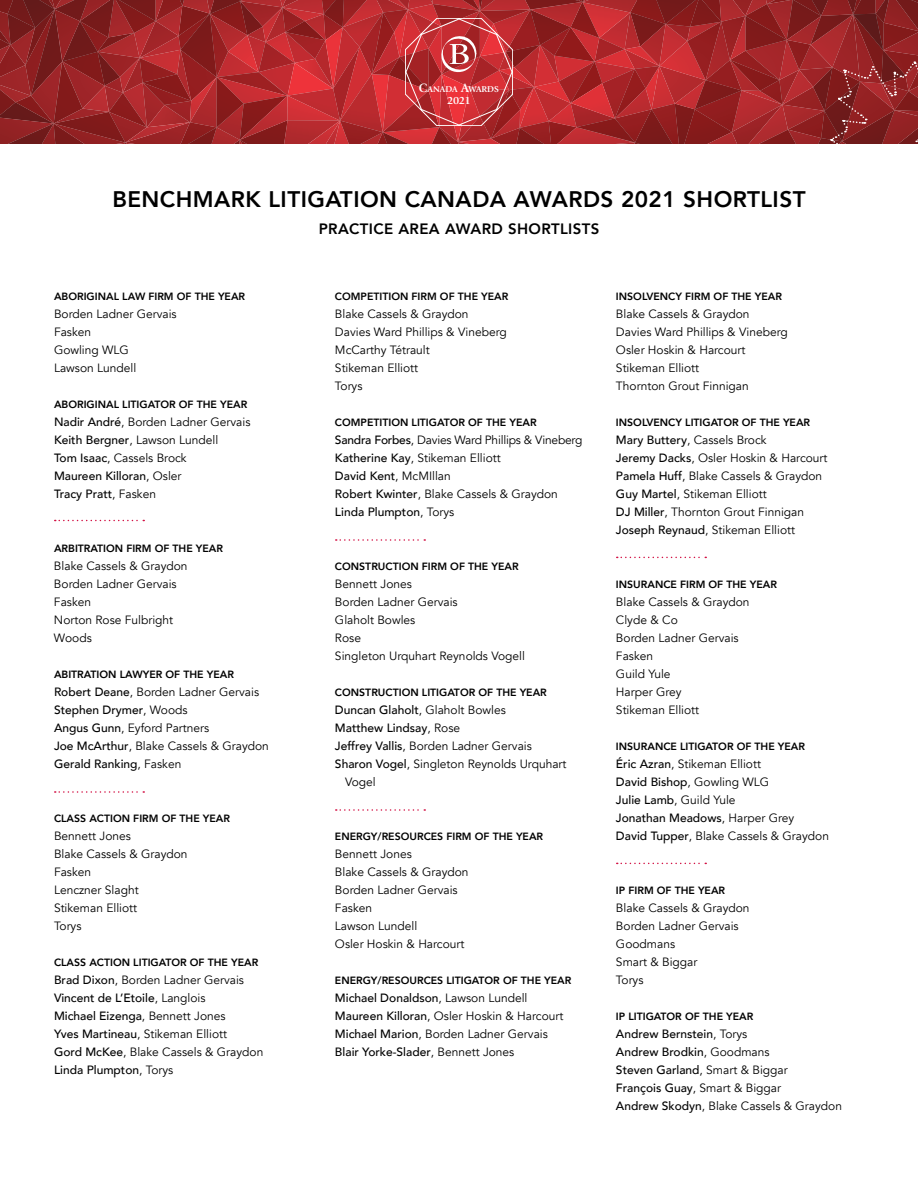
<style>
.page{position:relative;width:918px;height:1188px;background:#fff}
.page>*{position:absolute;margin:0;border:0;box-sizing:border-box;transform-origin:0 0}
.t1{font:800 22.5px "Avenir";letter-spacing:.02em;color:#000}
.t2{font:800 15px "Avenir";letter-spacing:.025em;color:#000}
.t3{font:12px/18px "Avenir";color:#000}
.t4{font:500 12px/18px "Avenir";color:#000}
.t5{font:700 10.95px "Giovanni";color:#fff}
.t6{font:800 10.5px "Avenir";color:#000}
.t7{font:700 8.85px "Giovanni";color:#fff}
.s1{font-size:12.6px}
.s2{font-weight:500}
.s3{font-weight:400}
</style>
<div class="page">
<svg style="left:0;top:0;width:918px;height:144px;background:#a3282b"></svg>
<svg style="left:617px;top:557px;width:89px;height:1px"></svg>
<svg style="left:336px;top:809px;width:89px;height:2px"></svg>
<svg style="left:336px;top:539px;width:89px;height:2px"></svg>
<svg style="left:55px;top:520px;width:89px;height:1px"></svg>
<svg style="left:55px;top:791px;width:89px;height:2px"></svg>
<svg style="left:617px;top:863px;width:89px;height:1px"></svg>
<p class="t7" style="left:419px;top:84px;width:82px"><span class="s1">C</span>ANADA <span class="s1">A</span>WARDS</p>
<p class="t5" style="left:447px;top:94px;width:25px">2021</p>
<h1 class="t1" style="left:112px;top:182px;width:695px">BENCHMARK LITIGATION CANADA AWARDS 2021 SHORTLIST</h1>
<p class="t2" style="left:319px;top:217px;width:282px">PRACTICE AREA AWARD SHORTLISTS</p>
<p class="t6" style="left:54px;top:288px;width:193px">ABORIGINAL LAW FIRM OF THE YEAR</p>
<p class="t3" style="left:54px;top:305px;width:124px">Borden Ladner Gervais<br>Fasken<br>Gowling WLG<br>Lawson Lundell</p>
<p class="t6" style="left:54px;top:396px;width:195px">ABORIGINAL LITIGATOR OF THE YEAR</p>
<p class="t3" style="left:54px;top:413px;width:198px"><span class="s2">Nadir André</span>, Borden Ladner Gervais<br><span class="s2">Keith Bergner</span>, Lawson Lundell<br><span class="s2">Tom Isaac</span>, Cassels Brock<br><span class="s2">Maureen Killoran</span>, Osler<br><span class="s2">Tracy Pratt</span>, Fasken</p>
<p class="t6" style="left:54px;top:540px;width:171px">ARBITRATION FIRM OF THE YEAR</p>
<p class="t3" style="left:54px;top:557px;width:135px">Blake Cassels &amp; Graydon<br>Borden Ladner Gervais<br>Fasken<br>Norton Rose Fulbright<br>Woods</p>
<p class="t6" style="left:54px;top:666px;width:181px">ABITRATION LAWYER OF THE YEAR</p>
<p class="t3" style="left:54px;top:683px;width:216px"><span class="s2">Robert Deane</span>, Borden Ladner Gervais<br><span class="s2">Stephen Drymer</span>, Woods<br><span class="s2">Angus Gunn</span>, Eyford Partners<br><span class="s2">Joe McArthur</span>, Blake Cassels &amp; Graydon<br><span class="s2">Gerald Ranking</span>, Fasken</p>
<p class="t6" style="left:54px;top:810px;width:178px">CLASS ACTION FIRM OF THE YEAR</p>
<p class="t3" style="left:54px;top:827px;width:135px">Bennett Jones<br>Blake Cassels &amp; Graydon<br>Fasken<br>Lenczner Slaght<br>Stikeman Elliott<br>Torys</p>
<p class="t6" style="left:54px;top:954px;width:206px">CLASS ACTION LITIGATOR OF THE YEAR</p>
<p class="t3" style="left:54px;top:971px;width:211px"><span class="s2">Brad Dixon</span>, Borden Ladner Gervais<br><span class="s2">Vincent de L’Etoile</span>, Langlois<br><span class="s2">Michael Eizenga</span>, Bennett Jones<br><span class="s2">Yves Martineau</span>, Stikeman Elliott<br><span class="s2">Gord McKee</span>, Blake Cassels &amp; Graydon<br><span class="s2">Linda Plumpton</span>, Torys</p>
<p class="t6" style="left:335px;top:288px;width:175px">COMPETITION FIRM OF THE YEAR</p>
<p class="t3" style="left:335px;top:305px;width:173px">Blake Cassels &amp; Graydon<br>Davies Ward Phillips &amp; Vineberg<br>McCarthy Tétrault<br>Stikeman Elliott<br>Torys</p>
<p class="t6" style="left:335px;top:414px;width:203px">COMPETITION LITIGATOR OF THE YEAR</p>
<p class="t3" style="left:335px;top:431px;width:249px"><span class="s2">Sandra Forbes</span>, Davies Ward Phillips &amp; Vineberg<br><span class="s2">Katherine Kay</span>, Stikeman Elliott<br><span class="s2">David Kent</span>, McMIllan<br><span class="s2">Robert Kwinter</span>, Blake Cassels &amp; Graydon<br><span class="s2">Linda Plumpton</span>, Torys</p>
<p class="t6" style="left:335px;top:558px;width:185px">CONSTRUCTION FIRM OF THE YEAR</p>
<p class="t3" style="left:335px;top:575px;width:191px">Bennett Jones<br>Borden Ladner Gervais<br>Glaholt Bowles<br>Rose<br>Singleton Urquhart Reynolds Vogell</p>
<p class="t6" style="left:335px;top:684px;width:213px">CONSTRUCTION LITIGATOR OF THE YEAR</p>
<p class="t3" style="left:335px;top:701px;width:172px"><span class="s2">Duncan Glaholt</span>, Glaholt Bowles</p>
<p class="t4" style="left:335px;top:718px;width:127px">Matthew Lindsay<span class="s3">, Rose</span></p>
<p class="t3" style="left:335px;top:737px;width:198px"><span class="s2">Jeffrey Vallis</span>, Borden Ladner Gervais</p>
<p class="t3" style="left:335px;top:755px;width:233px"><span class="s2">Sharon Vogel</span>, Singleton Reynolds Urquhart</p>
<p class="t3" style="left:345px;top:773px;width:32px">Vogel</p>
<p class="t6" style="left:335px;top:828px;width:210px">ENERGY/RESOURCES FIRM OF THE YEAR</p>
<p class="t3" style="left:335px;top:845px;width:135px">Bennett Jones<br>Blake Cassels &amp; Graydon<br>Borden Ladner Gervais<br>Fasken<br>Lawson Lundell<br>Osler Hoskin &amp; Harcourt</p>
<p class="t6" style="left:335px;top:972px;width:238px">ENERGY/RESOURCES LITIGATOR OF THE YEAR</p>
<p class="t3" style="left:335px;top:989px;width:230px"><span class="s2">Michael Donaldson</span>, Lawson Lundell <span class="s2">Maureen Killoran</span>, Osler Hoskin &amp; Harcourt <span class="s2">Michael Marion</span>, Borden Ladner Gervais <span class="s2">Blair Yorke-Slader</span>, Bennett Jones</p>
<p class="t6" style="left:616px;top:288px;width:168px">INSOLVENCY FIRM OF THE YEAR</p>
<p class="t3" style="left:616px;top:305px;width:173px">Blake Cassels &amp; Graydon<br>Davies Ward Phillips &amp; Vineberg<br>Osler Hoskin &amp; Harcourt<br>Stikeman Elliott<br>Thornton Grout Finnigan</p>
<p class="t6" style="left:616px;top:414px;width:196px">INSOLVENCY LITIGATOR OF THE YEAR</p>
<p class="t3" style="left:616px;top:431px;width:213px"><span class="s2">Mary Buttery</span>, Cassels Brock<br><span class="s2">Jeremy Dacks</span>, Osler Hoskin &amp; Harcourt <span class="s2">Pamela Huff</span>, Blake Cassels &amp; Graydon <span class="s2">Guy Martel</span>, Stikeman Elliott<br><span class="s2">DJ Miller</span>, Thornton Grout Finnigan <span class="s2">Joseph Reynaud</span>, Stikeman Elliott</p>
<p class="t6" style="left:616px;top:576px;width:162px">INSURANCE FIRM OF THE YEAR</p>
<p class="t3" style="left:616px;top:593px;width:135px">Blake Cassels &amp; Graydon<br>Clyde &amp; Co<br>Borden Ladner Gervais<br>Fasken<br>Guild Yule<br>Harper Grey<br>Stikeman Elliott</p>
<p class="t6" style="left:616px;top:738px;width:191px">INSURANCE LITIGATOR OF THE YEAR</p>
<p class="t3" style="left:616px;top:755px;width:215px"><span class="s2">Éric Azran</span>, Stikeman Elliott<br><span class="s2">David Bishop</span>, Gowling WLG<br><span class="s2">Julie Lamb</span>, Guild Yule<br><span class="s2">Jonathan Meadows</span>, Harper Grey<br><span class="s2">David Tupper</span>, Blake Cassels &amp; Graydon</p>
<p class="t6" style="left:616px;top:882px;width:111px">IP FIRM OF THE YEAR</p>
<p class="t3" style="left:616px;top:899px;width:135px">Blake Cassels &amp; Graydon<br>Borden Ladner Gervais<br>Goodmans<br>Smart &amp; Biggar<br>Torys</p>
<p class="t6" style="left:616px;top:1008px;width:139px">IP LITIGATOR OF THE YEAR</p>
<p class="t4" style="left:616px;top:1024px;width:228px">Andrew Bernstein<span class="s3">, Torys<br></span>Andrew Brodkin<span class="s3">, Goodmans<br></span>Steven Garland<span class="s3">, Smart &amp; Biggar<br></span>François Guay<span class="s3">, Smart &amp; Biggar<br></span>Andrew Skodyn<span class="s3">, Blake Cassels &amp; Graydon</span></p>
</div>
